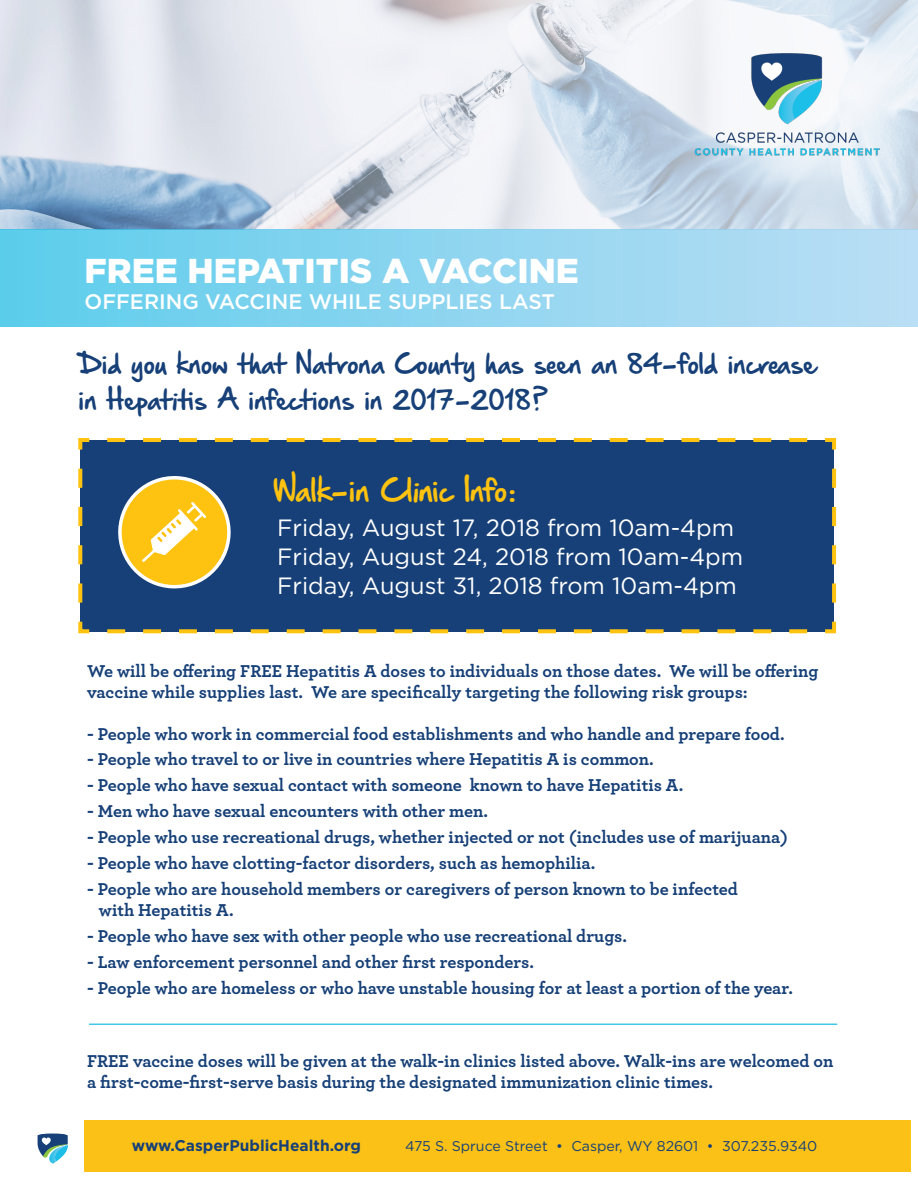
<style>
.page{position:relative;width:918px;height:1188px;background:#fff}
.page>*{position:absolute;margin:0;border:0;box-sizing:border-box;transform-origin:0 0}
.t1{font:37.5px "Hand Of Sean Pro";color:#fec210}
.t2{font:900 34.5px "Gotham";color:#fff}
.t3{font:33px/36px "Hand Of Sean Pro";color:#164077}
.t4{font:23.55px "Gotham";color:#fff}
.t5{font:500 21px "Gotham";color:#fff}
.t6{font:700 18px/21px "Archer";color:#164077}
.t7{font:700 15.6px "Gotham";color:#164077}
.t8{font:14.1px "Gotham";color:#164077}
</style>
<div class="page">
<svg style="left:0;top:0;width:918px;height:229px"></svg>
<div style="left:0;top:229px;width:918px;height:98px;background:linear-gradient(to right,#5ecdec,#bddef4)"></div>
<div style="left:0;top:1121px;width:910px;height:51px;background:#fbc116"></div>
<div style="left:0;top:1114px;width:84px;height:63px;background:#fff"></div>
<svg style="left:38px;top:1134px;width:30px;height:30px"></svg>
<div style="left:78px;top:438px;width:759px;height:196px;background:#164077"></div>
<img style="left:689px;top:43px;width:196px;height:113px">
<svg style="left:117px;top:475px;width:115px;height:115px;background:#c4ab51"></svg>
<hr style="left:89px;top:1024px;width:748px;height:1px;background:#1bbee6">
<p class="t2" style="left:85px;top:247px;width:496px">FREE HEPATITIS A VACCINE</p>
<p class="t5" style="left:85px;top:288px;width:472px">OFFERING VACCINE WHILE SUPPLIES LAST</p>
<p class="t3" style="left:78px;top:344px;width:739px">Did you know that Natrona County has seen an 84-fold increase in Hepatitis A infections in 2017-2018?</p>
<p class="t1" style="left:273px;top:466px;width:245px">Walk-in Clinic Info:</p>
<p class="t4" style="left:277px;top:512px;width:459px">Friday, August 17, 2018 from 10am-4pm</p>
<p class="t4" style="left:277px;top:542px;width:468px">Friday, August 24, 2018 from 10am-4pm</p>
<p class="t4" style="left:277px;top:571px;width:461px">Friday, August 31, 2018 from 10am-4pm</p>
<p class="t6" style="left:87px;top:659px;width:733px">We will be offering FREE Hepatitis A doses to individuals on those dates. We will be offering vaccine while supplies last. We are specifically targeting the following risk groups:</p>
<p class="t6" style="left:87px;top:722px;width:699px">- People who work in commercial food establishments and who handle and prepare food.</p>
<p class="t6" style="left:87px;top:748px;width:568px">- People who travel to or live in countries where Hepatitis A is common.</p>
<p class="t6" style="left:87px;top:774px;width:598px">- People who have sexual contact with someone known to have Hepatitis A.</p>
<p class="t6" style="left:87px;top:800px;width:402px">- Men who have sexual encounters with other men.</p>
<p class="t6" style="left:87px;top:826px;width:703px">- People who use recreational drugs, whether injected or not (includes use of marijuana)</p>
<p class="t6" style="left:87px;top:851px;width:510px">- People who have clotting-factor disorders, such as hemophilia.</p>
<p class="t6" style="left:99px;top:877px;width:640px;text-indent:-12px">- People who are household members or caregivers of person known to be infected with Hepatitis A.</p>
<p class="t6" style="left:87px;top:924px;width:542px">- People who have sex with other people who use recreational drugs.</p>
<p class="t6" style="left:87px;top:950px;width:448px">- Law enforcement personnel and other first responders.</p>
<p class="t6" style="left:87px;top:976px;width:708px">- People who are homeless or who have unstable housing for at least a portion of the year.</p>
<p class="t6" style="left:87px;top:1049px;width:748px">FREE vaccine doses will be given at the walk-in clinics listed above. Walk-ins are welcomed on a first-come-first-serve basis during the designated immunization clinic times.</p>
<p class="t7" style="left:132px;top:1136px;width:231px">www.CasperPublicHealth.org</p>
<p class="t8" style="left:405px;top:1137px;width:414px">475 S. Spruce Street • Casper, WY 82601 • 307.235.9340</p>
</div>
